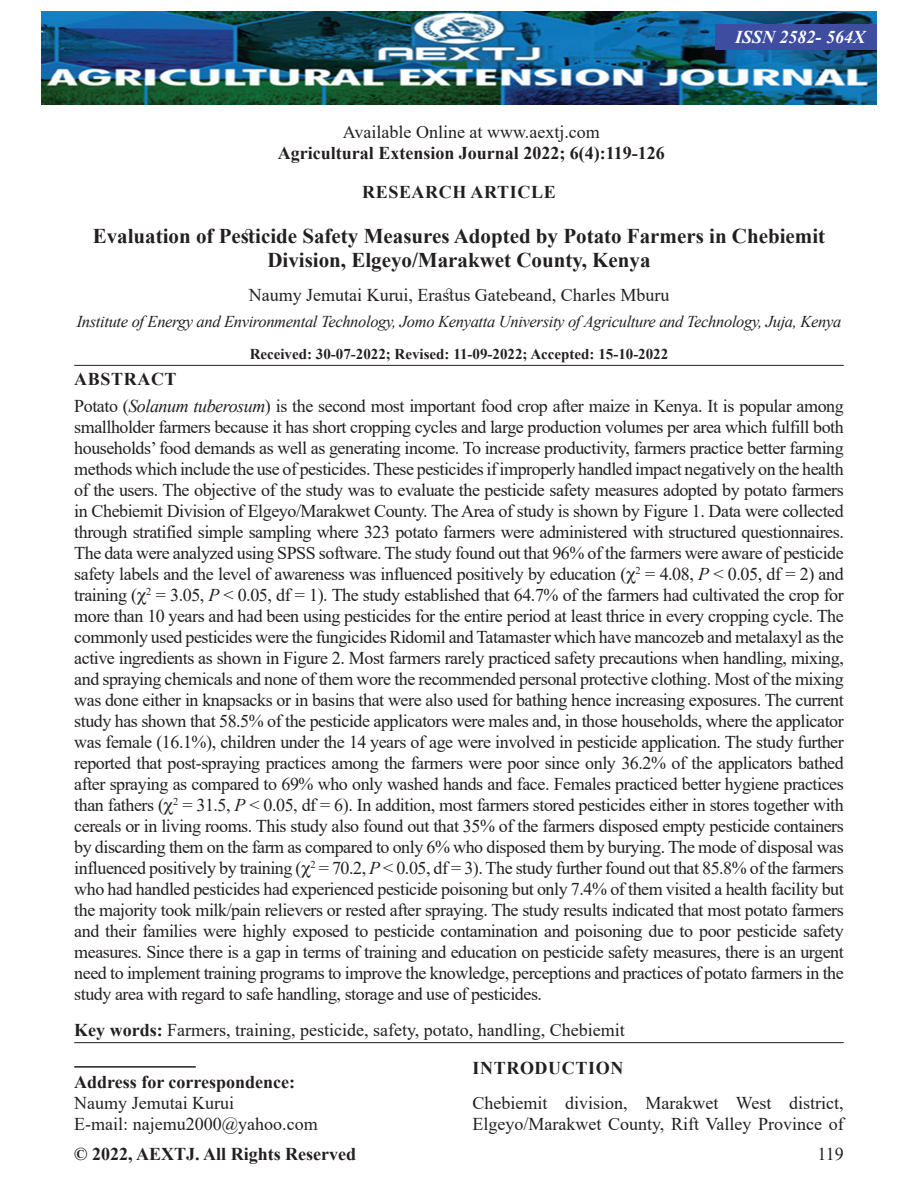
<style>
.page{position:relative;width:918px;height:1188px;background:#fff}
.page>*{position:absolute;margin:0;border:0;box-sizing:border-box;transform-origin:0 0}
.AT{font:700 21px/24px "Times New Roman";color:#231f20;text-align:center}
.ABS{font:18px/21px "Times New Roman";letter-spacing:-.025em;color:#231f20;text-align:justify}
.TX{font:18px/21px "Times New Roman";color:#231f20}
.ADD{font:18px/21px "Times New Roman";color:#231f20}
.KWD{font:18px "Times New Roman";color:#231f20}
.AU{font:18px "Times New Roman";color:#231f20}
.JUN_NAME{font:700 18px "Times New Roman";color:#231f20}
.WEB{font:18px "Times New Roman";color:#231f20}
.JFOOTER{font:700 18px "Times New Roman";color:#231f20}
.AH{font:700 18px "Times New Roman";letter-spacing:.035em;color:#231f20}
.ISSN_NUM{font:italic 700 18px "Times New Roman";color:#fff}
.JUN_NAME-2{font:700 18px "Times New Roman";letter-spacing:.035em;color:#231f20}
.ABSH{font:700 18px "Times New Roman";letter-spacing:.035em;color:#231f20}
.JFOOTER-2{font:18px "Times New Roman";color:#231f20}
.AFF{font:italic 16.5px "Times New Roman";letter-spacing:-.02em;color:#231f20}
.HIS{font:700 15px "Times New Roman";color:#231f20}
.s1{font-style:italic}
.s2{font-weight:700}
</style>
<div class="page">
<hr style="left:74px;top:365px;width:770px;height:1px;background:#231f20">
<hr style="left:74px;top:1042px;width:770px;height:1px;background:#231f20">
<hr style="left:74px;top:1066px;width:122px;height:2px;background:#231f20">
<img style="left:42px;top:11px;width:834px;height:94px">
<div style="left:715px;top:24px;width:161px;height:25px;background:#3e4da0"></div>
<p class="WEB" style="left:343px;top:119px;width:258px">Available Online at www.aextj.com</p>
<p class="JUN_NAME" style="left:278px;top:140px;width:388px">Agricultural Extension Journal 2022; 6(4):119-126</p>
<p class="ISSN_NUM" style="left:735px;top:24px;width:132px">ISSN 2582- 564X</p>
<p class="AH" style="left:362px;top:179px;width:195px">RESEARCH ARTICLE</p>
<p class="AT" style="left:93px;top:223px;width:734px">Evaluation of Pesticide Safety Measures Adopted by Potato Farmers in Chebiemit<br>Division, Elgeyo/Marakwet County, Kenya</p>
<p class="AU" style="left:249px;top:283px;width:422px">Naumy Jemutai Kurui, Erastus Gatebeand, Charles Mburu</p>
<p class="AFF" style="left:77px;top:311px;width:766px">Institute of Energy and Environmental Technology, Jomo Kenyatta University of Agriculture and Technology, Juja, Kenya</p>
<p class="HIS" style="left:250px;top:343px;width:420px">Received: 30-07-2022; Revised: 11-09-2022; Accepted: 15-10-2022</p>
<p class="ABSH" style="left:74px;top:366px;width:104px">ABSTRACT</p>
<p class="ABS" style="left:74px;top:395px;width:771px">Potato (<span class="s1">Solanum tuberosum</span>) is the second most important food crop after maize in Kenya. It is popular among smallholder farmers because it has short cropping cycles and large production volumes per area which fulfill both households’ food demands as well as generating income. To increase productivity, farmers practice better farming methods which include the use of pesticides. These pesticides if improperly handled impact negatively on the health of the users. The objective of the study was to evaluate the pesticide safety measures adopted by potato farmers in Chebiemit Division of Elgeyo/Marakwet County. The Area of study is shown by Figure 1. Data were collected through stratified simple sampling where 323 potato farmers were administered with structured questionnaires.<br>The data were analyzed using SPSS software. The study found out that 96% of the farmers were aware of pesticide safety labels and the level of awareness was influenced positively by education ( <sup>2</sup> = 4.08, <span class="s1">P</span> &lt; 0.05, df = 2) and training ( <sup>2</sup> = 3.05, <span class="s1">P</span> &lt; 0.05, df = 1). The study established that 64.7% of the farmers had cultivated the crop for more than 10 years and had been using pesticides for the entire period at least thrice in every cropping cycle. The commonly used pesticides were the fungicides Ridomil and Tatamaster which have mancozeb and metalaxyl as the active ingredients as shown in Figure 2. Most farmers rarely practiced safety precautions when handling, mixing, and spraying chemicals and none of them wore the recommended personal protective clothing. Most of the mixing was done either in knapsacks or in basins that were also used for bathing hence increasing exposures. The current study has shown that 58.5% of the pesticide applicators were males and, in those households, where the applicator was female (16.1%), children under the 14 years of age were involved in pesticide application. The study further reported that post-spraying practices among the farmers were poor since only 36.2% of the applicators bathed after spraying as compared to 69% who only washed hands and face. Females practiced better hygiene practices than fathers ( <sup>2</sup> = 31.5, <span class="s1">P</span> &lt; 0.05, df = 6). In addition, most farmers stored pesticides either in stores together with cereals or in living rooms. This study also found out that 35% of the farmers disposed empty pesticide containers by discarding them on the farm as compared to only 6% who disposed them by burying. The mode of disposal was influenced positively by training ( <sup>2</sup> = 70.2, <span class="s1">P</span> &lt; 0.05, df = 3). The study further found out that 85.8% of the farmers who had handled pesticides had experienced pesticide poisoning but only 7.4% of them visited a health facility but the majority took milk/pain relievers or rested after spraying. The study results indicated that most potato farmers and their families were highly exposed to pesticide contamination and poisoning due to poor pesticide safety measures. Since there is a gap in terms of training and education on pesticide safety measures, there is an urgent need to implement training programs to improve the knowledge, perceptions and practices of potato farmers in the study area with regard to safe handling, storage and use of pesticides.</p>
<p class="KWD" style="left:74px;top:1017px;width:552px"><span class="s2">Key words:</span> Farmers, training, pesticide, safety, potato, handling, Chebiemit</p>
<p class="ADD" style="left:74px;top:1071px;width:245px"><span class="s2">Address for correspondence:<br></span>Naumy Jemutai Kurui<br>E-mail: najemu2000@yahoo.com</p>
<h1 class="JUN_NAME-2" style="left:472px;top:1055px;width:152px">INTRODUCTION</h1>
<p class="TX" style="left:472px;top:1091px;width:373px">Chebiemit division, Marakwet West district,<br>Elgeyo/Marakwet County, Rift Valley Province of</p>
<p class="JFOOTER" style="left:74px;top:1141px;width:283px">© 2022, AEXTJ. All Rights Reserved</p>
<p class="JFOOTER-2" style="left:817px;top:1141px;width:28px">119</p>
</div>
